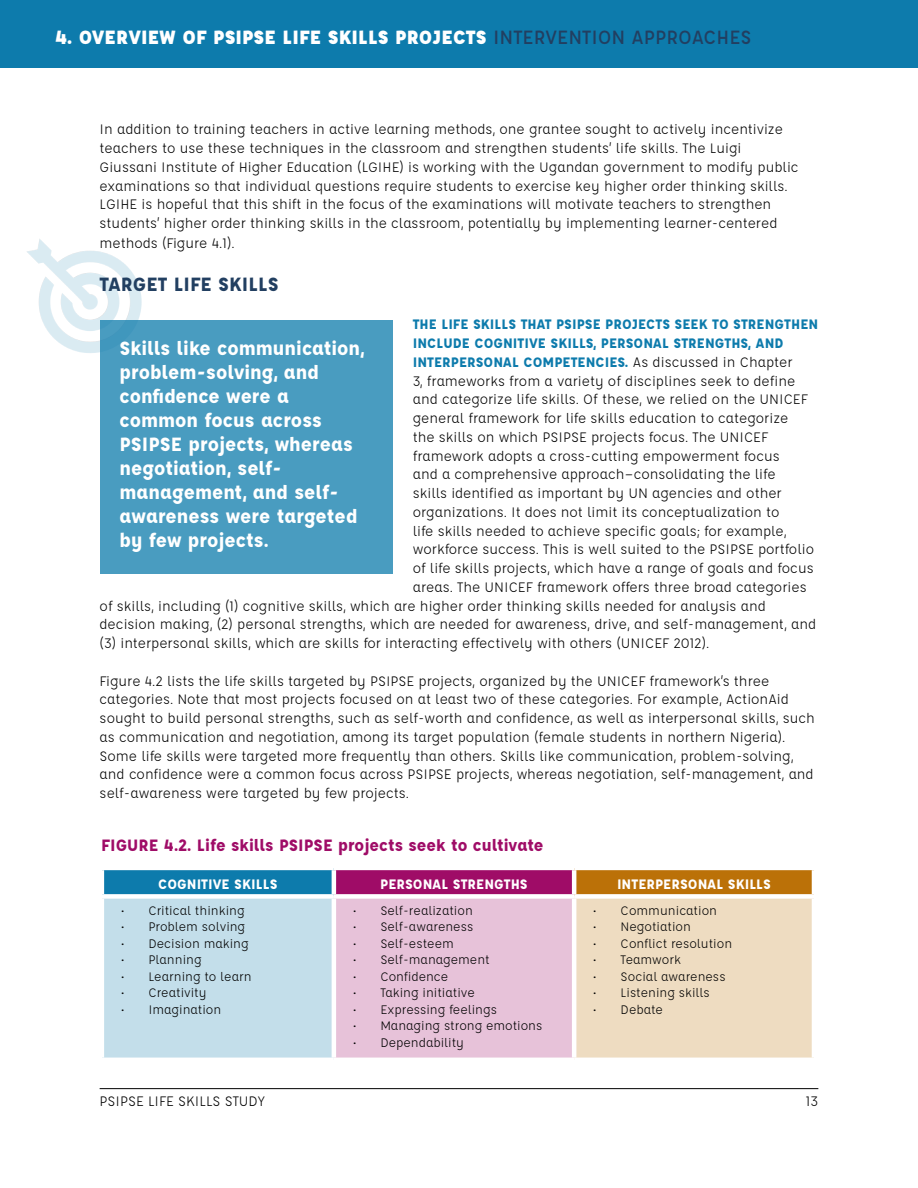
<style>
.page{position:relative;width:918px;height:1188px;background:#fff}
.page>*{position:absolute;margin:0;border:0;box-sizing:border-box;transform-origin:0 0}
.t1{font:700 21px/24px "Affogato";color:#fff}
.t2{font:900 21px "Affogato";color:#fff}
.t3{font:700 21px "Affogato";color:#223f61}
.t4{font:700 18px "Affogato";color:#9f0c67}
.t5{font:15px/18.9px "Affogato";color:#000}
.t6{font:700 15px "Affogato";color:#0d7bac}
.t7{font:700 15px "Affogato";color:#fff}
.t8{font:13.5px "Affogato";color:#000}
.s1{font-weight:500;color:#223f61}
.s2{font-weight:400;color:#000}
</style>
<div class="page">
<img style="left:27px;top:239px;width:115px;height:114px">
<div style="left:0;top:0;width:918px;height:68px;background:#0d7bac"></div>
<hr style="left:100px;top:1088px;width:718px;height:1px;background:#000">
<div style="left:100px;top:320px;width:293px;height:254px;background:#499cc0"></div>
<div style="left:102px;top:868px;width:232px;height:28px;background:#0d7bac"></div>
<div style="left:334px;top:868px;width:240px;height:28px;background:#9f0c67"></div>
<div style="left:574px;top:868px;width:240px;height:28px;background:#bb7108"></div>
<div style="left:102px;top:896px;width:232px;height:164px;background:#c3deea"></div>
<div style="left:334px;top:896px;width:240px;height:164px;background:#e7c2d9"></div>
<div style="left:574px;top:896px;width:240px;height:164px;background:#eedcc1"></div>
<hr style="left:100px;top:866px;width:234px;height:4px;background:#fff">
<hr style="left:100px;top:870px;width:4px;height:24px;background:#fff">
<hr style="left:334px;top:866px;width:240px;height:4px;background:#fff">
<hr style="left:332px;top:870px;width:4px;height:24px;background:#fff">
<hr style="left:574px;top:866px;width:242px;height:4px;background:#fff">
<hr style="left:572px;top:870px;width:4px;height:24px;background:#fff">
<hr style="left:812px;top:870px;width:4px;height:24px;background:#fff">
<div style="left:100px;top:894px;width:234px;height:5px;background:#fff"></div>
<hr style="left:100px;top:899px;width:4px;height:159px;background:#fff">
<div style="left:334px;top:894px;width:240px;height:5px;background:#fff"></div>
<hr style="left:332px;top:899px;width:4px;height:159px;background:#fff">
<div style="left:574px;top:894px;width:242px;height:5px;background:#fff"></div>
<hr style="left:572px;top:899px;width:4px;height:159px;background:#fff">
<hr style="left:812px;top:899px;width:4px;height:159px;background:#fff">
<hr style="left:100px;top:1058px;width:234px;height:4px;background:#fff">
<hr style="left:334px;top:1058px;width:240px;height:4px;background:#fff">
<hr style="left:574px;top:1058px;width:242px;height:4px;background:#fff">
<h1 class="t2" style="left:55px;top:24px;width:698px">4. OVERVIEW OF PSIPSE LIFE SKILLS PROJECTS <span class="s1">INTERVENTION APPROACHES</span></h1>
<p class="t5" style="left:100px;top:120px;width:700px">In addition to training teachers in active learning methods, one grantee sought to actively incentivize teachers to use these techniques in the classroom and strengthen students’ life skills. The Luigi Giussani Institute of Higher Education (LGIHE) is working with the Ugandan government to modify public examinations so that individual questions require students to exercise key higher order thinking skills.<br>LGIHE is hopeful that this shift in the focus of the examinations will motivate teachers to strengthen students’ higher order thinking skills in the classroom, potentially by implementing learner-centered methods (Figure 4.1).</p>
<h1 class="t3" style="left:100px;top:271px;width:181px">TARGET LIFE SKILLS</h1>
<p class="t6" style="left:413px;top:315px;width:407px">THE LIFE SKILLS THAT PSIPSE PROJECTS SEEK TO STRENGTHEN</p>
<p class="t6" style="left:413px;top:334px;width:372px">INCLUDE COGNITIVE SKILLS, PERSONAL STRENGTHS, AND</p>
<p class="t6" style="left:413px;top:352px;width:381px">INTERPERSONAL COMPETENCIES. <span class="s2">As discussed in Chapter</span></p>
<p class="t5" style="left:413px;top:371px;width:384px">3, frameworks from a variety of disciplines seek to define</p>
<p class="t5" style="left:413px;top:390px;width:397px">and categorize life skills. Of these, we relied on the UNICEF</p>
<p class="t5" style="left:413px;top:409px;width:377px">general framework for life skills education to categorize</p>
<p class="t5" style="left:413px;top:427px;width:357px">the skills on which PSIPSE projects focus. The UNICEF</p>
<p class="t5" style="left:413px;top:446px;width:369px">framework adopts a cross-cutting empowerment focus</p>
<p class="t5" style="left:413px;top:465px;width:364px">and a comprehensive approach—consolidating the life</p>
<p class="t5" style="left:413px;top:484px;width:370px">skills identified as important by UN agencies and other</p>
<p class="t5" style="left:413px;top:502px;width:368px">organizations. It does not limit its conceptualization to</p>
<p class="t5" style="left:413px;top:521px;width:375px">life skills needed to achieve specific goals; for example,</p>
<p class="t5" style="left:413px;top:540px;width:403px">workforce success. This is well suited to the PSIPSE portfolio</p>
<p class="t5" style="left:413px;top:559px;width:402px">of life skills projects, which have a range of goals and focus</p>
<p class="t5" style="left:413px;top:577px;width:395px">areas. The UNICEF framework offers three broad categories</p>
<p class="t5" style="left:100px;top:596px;width:668px">of skills, including (1) cognitive skills, which are higher order thinking skills needed for analysis and</p>
<p class="t5" style="left:100px;top:615px;width:718px">decision making, (2) personal strengths, which are needed for awareness, drive, and self-management, and</p>
<p class="t5" style="left:100px;top:634px;width:611px">(3) interpersonal skills, which are skills for interacting effectively with others (UNICEF 2012).</p>
<p class="t5" style="left:100px;top:671px;width:717px">Figure 4.2 lists the life skills targeted by PSIPSE projects, organized by the UNICEF framework’s three categories. Note that most projects focused on at least two of these categories. For example, ActionAid sought to build personal strengths, such as self-worth and confidence, as well as interpersonal skills, such as communication and negotiation, among its target population (female students in northern Nigeria).<br>Some life skills were targeted more frequently than others. Skills like communication, problem-solving, and confidence were a common focus across PSIPSE projects, whereas negotiation, self-management, and self-awareness were targeted by few projects.</p>
<h1 class="t1" style="left:120px;top:336px;width:246px">Skills like communication, problem-solving, and confidence were a common focus across<br>PSIPSE projects, whereas negotiation, self&shy;management, and self&shy;awareness were targeted by few projects.</h1>
<p class="t4" style="left:101px;top:834px;width:444px">FIGURE 4.2. Life skills PSIPSE projects seek to cultivate</p>
<p class="t7" style="left:158px;top:874px;width:121px">COGNITIVE SKILLS</p>
<p class="t7" style="left:380px;top:874px;width:149px">PERSONAL STRENGTHS</p>
<p class="t7" style="left:617px;top:874px;width:156px">INTERPERSONAL SKILLS</p>
<p class="t8" style="left:121px;top:902px;width:125px">• Critical thinking</p>
<p class="t8" style="left:121px;top:918px;width:125px">• Problem solving</p>
<p class="t8" style="left:121px;top:935px;width:129px">• Decision making</p>
<p class="t8" style="left:121px;top:951px;width:82px">• Planning</p>
<p class="t8" style="left:121px;top:968px;width:132px">• Learning to learn</p>
<p class="t8" style="left:121px;top:984px;width:87px">• Creativity</p>
<p class="t8" style="left:121px;top:1001px;width:102px">• Imagination</p>
<p class="t8" style="left:353px;top:902px;width:121px">• Self-realization</p>
<p class="t8" style="left:353px;top:918px;width:122px">• Self-awareness</p>
<p class="t8" style="left:353px;top:935px;width:102px">• Self-esteem</p>
<p class="t8" style="left:353px;top:951px;width:138px">• Self-management</p>
<p class="t8" style="left:353px;top:968px;width:96px">• Confidence</p>
<p class="t8" style="left:353px;top:984px;width:123px">• Taking initiative</p>
<p class="t8" style="left:353px;top:1001px;width:145px">• Expressing feelings</p>
<p class="t8" style="left:353px;top:1017px;width:191px">• Managing strong emotions</p>
<p class="t8" style="left:353px;top:1034px;width:112px">• Dependability</p>
<p class="t8" style="left:594px;top:902px;width:125px">• Communication</p>
<p class="t8" style="left:594px;top:918px;width:99px">• Negotiation</p>
<p class="t8" style="left:594px;top:935px;width:140px">• Conflict resolution</p>
<p class="t8" style="left:594px;top:951px;width:89px">• Teamwork</p>
<p class="t8" style="left:594px;top:968px;width:133px">• Social awareness</p>
<p class="t8" style="left:594px;top:984px;width:118px">• Listening skills</p>
<p class="t8" style="left:594px;top:1001px;width:71px">• Debate</p>
<p class="t5" style="left:100px;top:1092px;width:167px">PSIPSE LIFE SKILLS STUDY</p>
<p class="t5" style="left:806px;top:1092px;width:14px">13</p>
</div>
